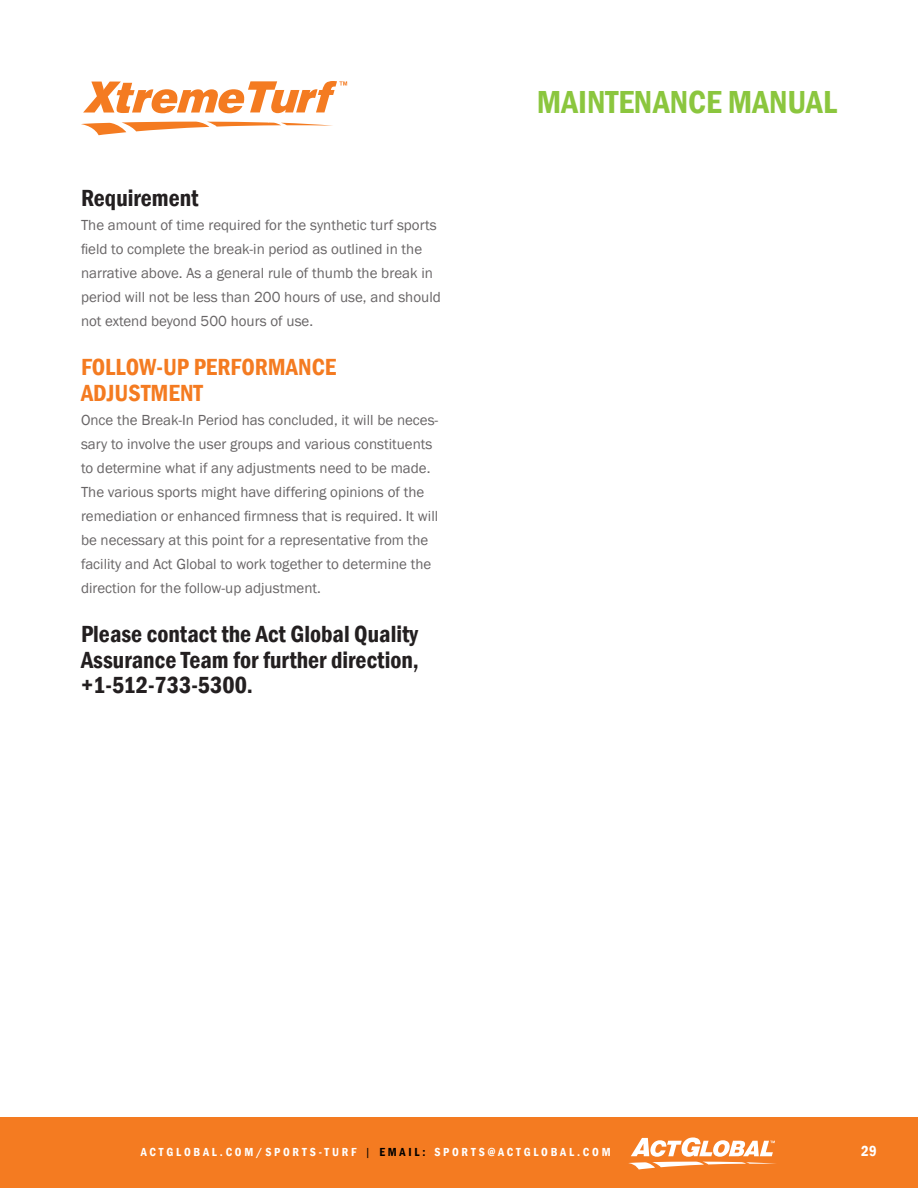
<style>
.page{position:relative;width:918px;height:1188px;background:#fff}
.page>*{position:absolute;margin:0;border:0;box-sizing:border-box;transform-origin:0 0}
.t1{font:600 condensed 32.7px "Franklin Gothic";color:#8bc63e}
.Black_Subhead{font:600 condensed 24px/25.5px "Franklin Gothic";color:#231f20;text-align:justify}
.Orange_Header{font:600 condensed 24px "Franklin Gothic";color:#f47b21}
.Black_Subhead-2{font:15px/24px "Franklin Gothic";color:#686566}
.t2{font:600 condensed 15px "Franklin Gothic";color:#fff}
.t3{font:600 condensed 12px "Franklin Gothic";letter-spacing:.23em;color:#fff}
.s1{font-weight:400;font-stretch:normal;color:#010000}
.s2{color:#010000}
</style>
<div class="page">
<div style="left:0;top:1117px;width:918px;height:71px;background:#f47b21"></div>
<svg style="left:628px;top:1137px;width:148px;height:32px"></svg>
<svg style="left:81px;top:122px;width:252px;height:13px"></svg>
<svg style="left:83px;top:81px;width:264px;height:32px"></svg>
<p class="Black_Subhead" style="left:81px;top:185px;width:119px">Requirement</p>
<p class="Black_Subhead-2" style="left:81px;top:213px;width:361px">The amount of time required for the synthetic turf sports field to complete the break-in period as outlined in the narrative above. As a general rule of thumb the break in period will not be less than 200 hours of use, and should not extend beyond 500 hours of use.</p>
<p class="Orange_Header" style="left:81px;top:351px;width:257px">FOLLOW-UP PERFORMANCE</p>
<p class="Orange_Header" style="left:81px;top:377px;width:123px">ADJUSTMENT</p>
<p class="Black_Subhead-2" style="left:81px;top:408px;width:359px">Once the Break-In Period has concluded, it will be neces&shy;sary to involve the user groups and various constituents to determine what if any adjustments need to be made.<br>The various sports might have differing opinions of the remediation or enhanced firmness that is required. It will be necessary at this point for a representative from the facility and Act Global to work together to determine the direction for the follow-up adjustment.</p>
<p class="Black_Subhead" style="left:81px;top:621px;width:340px">Please contact the Act Global Quality Assurance Team for further direction, +1-512-733-5300.</p>
<h1 class="t1" style="left:537px;top:81px;width:302px">MAINTENANCE MANUAL</h1>
<p class="t3" style="left:141px;top:1144px;width:471px">ACTGLOBAL.COM/SPORTS-TURF <span class="s1">|</span> <span class="s2">EMAIL:</span> SPORTS@ACTGLOBAL.COM</p>
<p class="t2" style="left:861px;top:1141px;width:17px">29</p>
</div>
